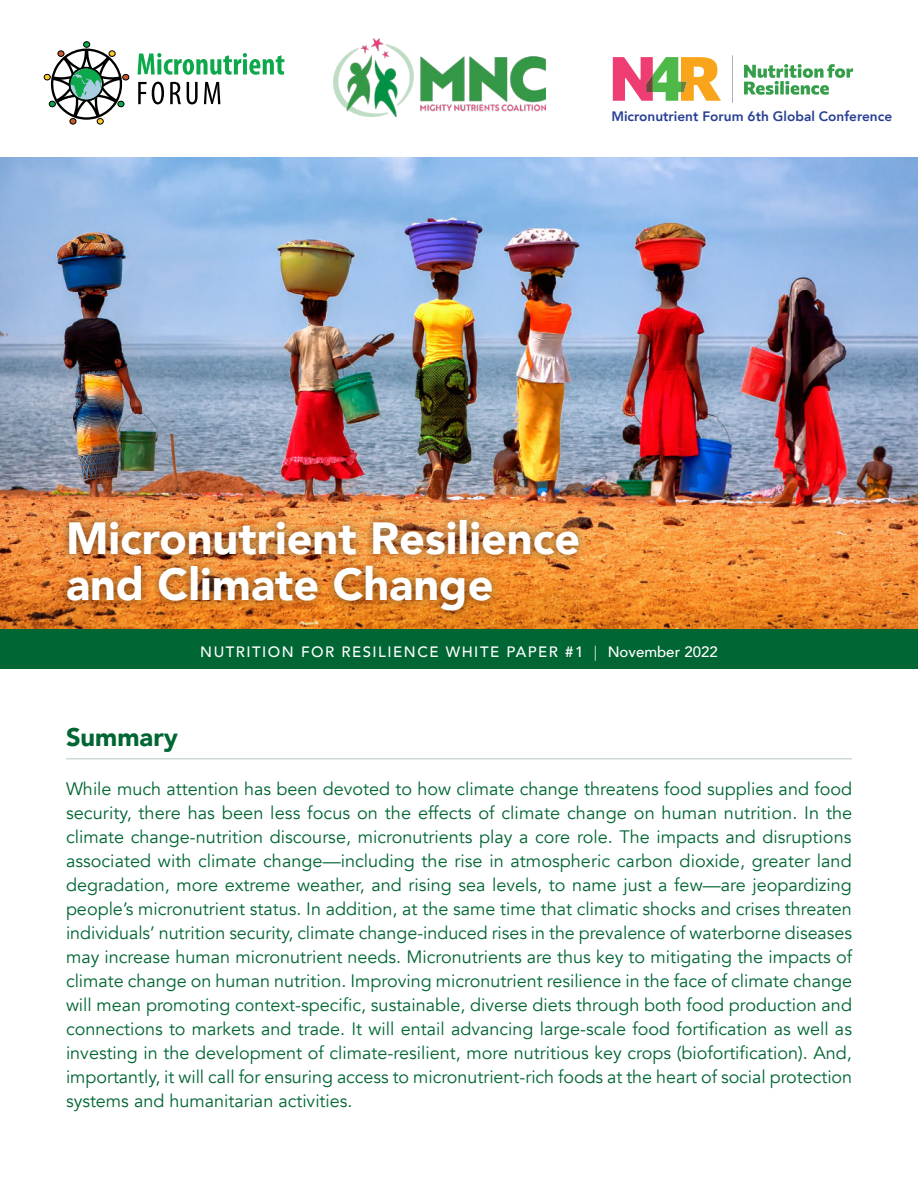
<style>
.page{position:relative;width:918px;height:1188px;background:#fff}
.page>*{position:absolute;margin:0;border:0;box-sizing:border-box;transform-origin:0 0}
.t1{font:900 45px/46.5px "Avenir";color:#fff}
.t2{font:900 25.5px "Avenir";color:#063}
.t3{font:18px/24px "Avenir";color:#063;text-align:justify}
.t4{font:500 15px "Avenir";letter-spacing:.1em;color:#fff}
.t5{font:800 13.65px "Avenir";color:#273f94}
.s1{font-weight:300}
</style>
<div class="page">
<img style="left:0;top:158px;width:918px;height:472px">
<div style="left:0;top:630px;width:918px;height:39px;background:#063"></div>
<svg style="left:138px;top:53px;width:146px;height:22px"></svg>
<div style="left:83px;top:41px;width:7px;height:7px;border:1px solid #000;border-radius:50%"></div>
<svg style="left:44px;top:42px;width:85px;height:82px"></svg>
<div style="left:69px;top:67px;width:35px;height:34px;border:2px solid #000;border-radius:50%"></div>
<svg style="left:138px;top:82px;width:26px;height:22px"></svg>
<svg style="left:170px;top:82px;width:11px;height:22px"></svg>
<svg style="left:187px;top:82px;width:11px;height:22px"></svg>
<svg style="left:204px;top:82px;width:16px;height:22px"></svg>
<img style="left:334px;top:39px;width:212px;height:78px">
<svg style="left:744px;top:64px;width:109px;height:31px"></svg>
<svg style="left:613px;top:57px;width:108px;height:44px"></svg>
<svg style="left:732px;top:55px;width:1px;height:48px"></svg>
<div style="left:58px;top:510px;width:530px;height:110px;background:#000;opacity:.5"></div>
<hr style="left:66px;top:758px;width:786px;height:1px;background:#c0cfc3">
<p class="t5" style="left:611px;top:110px;width:282px">Micronutrient Forum 6th Global Conference</p>
<h1 class="t1" style="left:66px;top:519px;width:516px">Micronutrient Resilience and Climate Change</h1>
<p class="t4" style="left:200px;top:645px;width:519px">NUTRITION FOR RESILIENCE WHITE PAPER #1 <span class="s1">|</span> November 2022</p>
<h2 class="t2" style="left:66px;top:727px;width:113px">Summary</h2>
<p class="t3" style="left:66px;top:779px;width:788px">While much attention has been devoted to how climate change threatens food supplies and food security, there has been less focus on the effects of climate change on human nutrition. In the climate change-nutrition discourse, micronutrients play a core role. The impacts and disruptions associated with climate change—including the rise in atmospheric carbon dioxide, greater land degradation, more extreme weather, and rising sea levels, to name just a few—are jeopardizing people’s micronutrient status. In addition, at the same time that climatic shocks and crises threaten individuals’ nutrition security, climate change-induced rises in the prevalence of waterborne diseases may increase human micronutrient needs. Micronutrients are thus key to mitigating the impacts of climate change on human nutrition. Improving micronutrient resilience in the face of climate change will mean promoting context-specific, sustainable, diverse diets through both food production and connections to markets and trade. It will entail advancing large-scale food fortification as well as investing in the development of climate-resilient, more nutritious key crops (biofortification). And, importantly, it will call for ensuring access to micronutrient-rich foods at the heart of social protection systems and humanitarian activities.</p>
</div>
